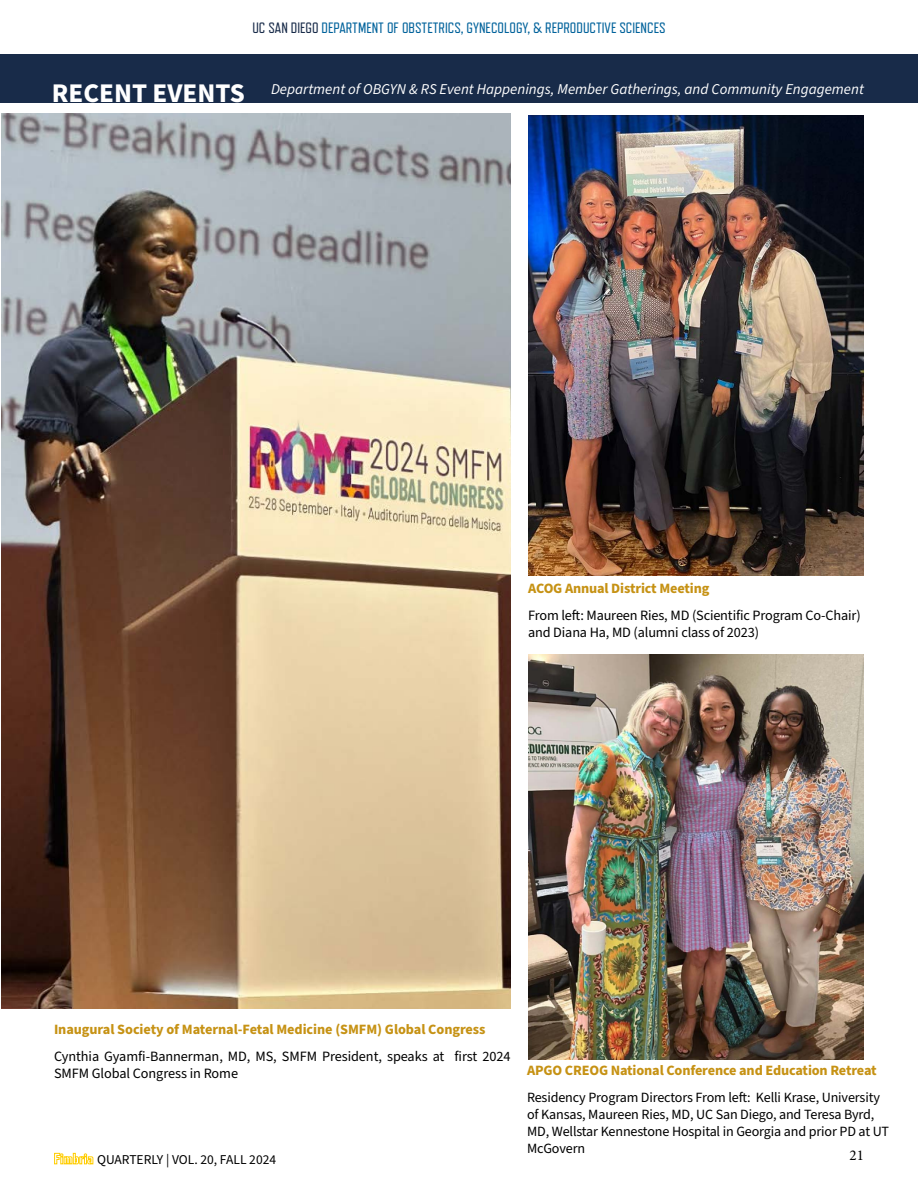
<style>
.page{position:relative;width:918px;height:1188px;background:#fff}
.page>*{position:absolute;margin:0;border:0;box-sizing:border-box;transform-origin:0 0}
.t1{font:italic 15px "Source Sans Pro";color:#fff}
.t2{font:15px "Refrigerator Deluxe";color:#00629b}
.t3{font:15px "Minion Pro";color:#000}
.t4{font:14.25px/17.1px "Source Sans Pro";letter-spacing:-.01em;color:#000}
.t5{font:700 14.25px "Source Sans Pro";letter-spacing:-.01em;color:#c69214}
.t6{font:14.1px/17.1px "Source Sans Pro";letter-spacing:-.01em;color:#000}
.t7{font:13.5px "Source Sans Pro";color:#000}
.s1{color:#182b49}
.s2{font-weight:700;font-style:normal;font-size:27px}
.s3{font-family:"Refrigerator Deluxe";font-weight:800;font-size:15px;color:#ffcd00}
</style>
<div class="page">
<img style="left:1px;top:113px;width:509px;height:896px">
<div style="left:0;top:54px;width:918px;height:49px;background:#182b49"></div>
<img style="left:528px;top:115px;width:336px;height:461px">
<img style="left:528px;top:655px;width:336px;height:405px">
<p class="t2" style="left:252px;top:20px;width:415px"><span class="s1">UC SAN DIEGO</span> DEPARTMENT OF OBSTETRICS, GYNECOLOGY, &amp; REPRODUCTIVE SCIENCES</p>
<p class="t1" style="left:52px;top:79px;width:813px"><span class="s2">RECENT EVENTS</span> Department of OBGYN &amp; RS Event Happenings, Member Gatherings, and Community Engagement</p>
<p class="t5" style="left:528px;top:579px;width:183px">ACOG Annual District Meeting</p>
<p class="t4" style="left:528px;top:607px;width:334px">From left: Maureen Ries, MD (Scientific Program Co-Chair) and Diana Ha, MD (alumni class of 2023)</p>
<p class="t5" style="left:54px;top:1020px;width:433px">Inaugural Society of Maternal-Fetal Medicine (SMFM) Global Congress</p>
<p class="t4" style="left:54px;top:1048px;width:458px">Cynthia Gyamfi-Bannerman, MD, MS, SMFM President, speaks at first 2024<br>SMFM Global Congress in Rome</p>
<p class="t7" style="left:54px;top:1150px;width:224px"><span class="s3">Fimbria</span> QUARTERLY | VOL. 20, FALL 2024</p>
<p class="t5" style="left:527px;top:1060px;width:351px">APGO CREOG National Conference and Education Retreat</p>
<p class="t6" style="left:527px;top:1089px;width:364px">Residency Program Directors From left: Kelli Krase, University of Kansas, Maureen Ries, MD, UC San Diego, and Teresa Byrd, MD, Wellstar Kennestone Hospital in Georgia and prior PD at UT McGovern</p>
<p class="t3" style="left:850px;top:1145px;width:16px">21</p>
</div>
